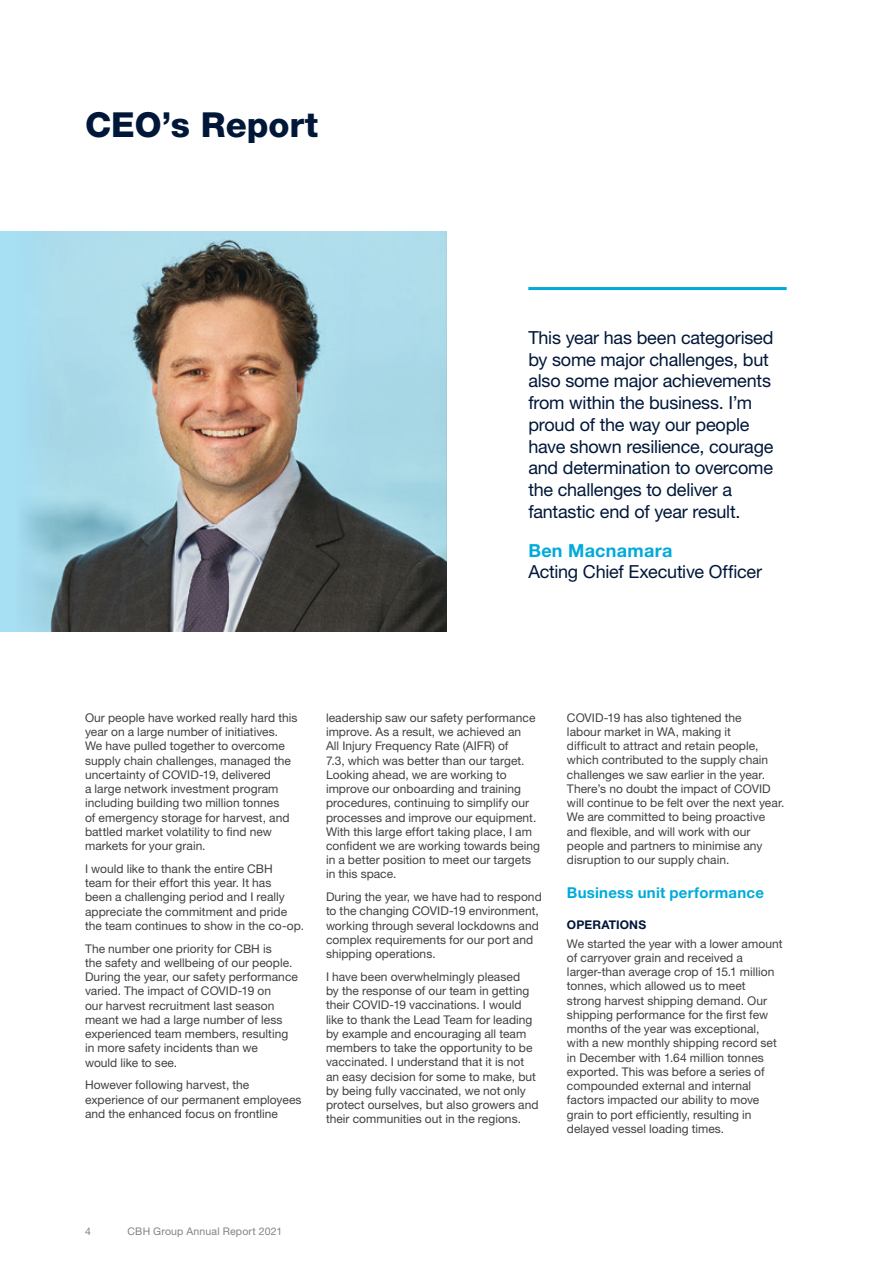
<style>
.page{position:relative;width:893px;height:1263px;background:#fff}
.page>*{position:absolute;margin:0;border:0;box-sizing:border-box;transform-origin:0 0}
.t1{font:800 34.5px "Helvetica Neue LT Std";color:#001739}
.t2{font:18px/21.8px "Helvetica Neue LT Std";letter-spacing:-.015em;color:#001739}
.t3{font:700 18px "Helvetica Neue LT Std";letter-spacing:.02em;color:#00abda}
.t4{font:700 15px "Helvetica Neue LT Std";letter-spacing:.015em;color:#00abda}
.t5{font:12px/14.2px "Helvetica Neue LT Std";letter-spacing:.005em;color:#414142}
.t6{font:700 12px "Helvetica Neue LT Std";letter-spacing:.01em;color:#001739}
.t7{font:10.5px "Helvetica Neue LT Std";letter-spacing:.015em;color:#808285}
</style>
<div class="page">
<img style="left:0;top:232px;width:446px;height:399px">
<hr style="left:528px;top:287px;width:259px;height:3px;background:#00abda">
<h1 class="t1" style="left:85px;top:105px;width:235px">CEO’s Report</h1>
<p class="t2" style="left:528px;top:326px;width:247px">This year has been categorised by some major challenges, but also some major achievements from within the business. I’m proud of the way our people have shown resilience, courage and determination to overcome the challenges to deliver a fantastic end of year result.</p>
<h2 class="t3" style="left:528px;top:539px;width:146px">Ben Macnamara</h2>
<h2 class="t2" style="left:528px;top:561px;width:235px">Acting Chief Executive Officer</h2>
<p class="t5" style="left:85px;top:710px;width:214px">Our people have worked really hard this year on a large number of initiatives.<br>We have pulled together to overcome supply chain challenges, managed the uncertainty of COVID-19, delivered<br>a large network investment program including building two million tonnes<br>of emergency storage for harvest, and battled market volatility to find new markets for your grain.</p>
<p class="t5" style="left:85px;top:861px;width:221px">I would like to thank the entire CBH<br>team for their effort this year. It has<br>been a challenging period and I really appreciate the commitment and pride the team continues to show in the co-op.</p>
<p class="t5" style="left:85px;top:941px;width:214px">The number one priority for CBH is<br>the safety and wellbeing of our people.<br>During the year, our safety performance varied. The impact of COVID-19 on<br>our harvest recruitment last season meant we had a large number of less experienced team members, resulting in more safety incidents than we<br>would like to see.</p>
<p class="t5" style="left:85px;top:1078px;width:218px">However following harvest, the experience of our permanent employees and the enhanced focus on frontline</p>
<p class="t5" style="left:326px;top:710px;width:216px">leadership saw our safety performance improve. As a result, we achieved an<br>All Injury Frequency Rate (AIFR) of<br>7.3, which was better than our target.<br>Looking ahead, we are working to improve our onboarding and training procedures, continuing to simplify our processes and improve our equipment.<br>With this large effort taking place, I am confident we are working towards being in a better position to meet our targets in this space.</p>
<p class="t5" style="left:326px;top:890px;width:217px">During the year, we have had to respond to the changing COVID-19 environment, working through several lockdowns and complex requirements for our port and shipping operations.</p>
<p class="t5" style="left:326px;top:969px;width:214px">I have been overwhelmingly pleased<br>by the response of our team in getting their COVID-19 vaccinations. I would like to thank the Lead Team for leading by example and encouraging all team members to take the opportunity to be vaccinated. I understand that it is not an easy decision for some to make, but by being fully vaccinated, we not only protect ourselves, but also growers and their communities out in the regions.</p>
<p class="t5" style="left:567px;top:710px;width:219px">COVID-19 has also tightened the<br>labour market in WA, making it<br>difficult to attract and retain people, which contributed to the supply chain challenges we saw earlier in the year.<br>There’s no doubt the impact of COVID will continue to be felt over the next year.<br>We are committed to being proactive and flexible, and will work with our people and partners to minimise any disruption to our supply chain.</p>
<p class="t4" style="left:567px;top:883px;width:198px">Business unit performance</p>
<p class="t6" style="left:567px;top:917px;width:81px">OPERATIONS</p>
<p class="t5" style="left:567px;top:936px;width:217px">We started the year with a lower amount of carryover grain and received a larger-than average crop of 15.1 million tonnes, which allowed us to meet strong harvest shipping demand. Our shipping performance for the first few months of the year was exceptional, with a new monthly shipping record set in December with 1.64 million tonnes exported. This was before a series of compounded external and internal factors impacted our ability to move grain to port efficiently, resulting in delayed vessel loading times.</p>
<p class="t7" style="left:85px;top:1225px;width:7px">4</p>
<p class="t7" style="left:128px;top:1225px;width:156px">CBH Group Annual Report 2021</p>
</div>
